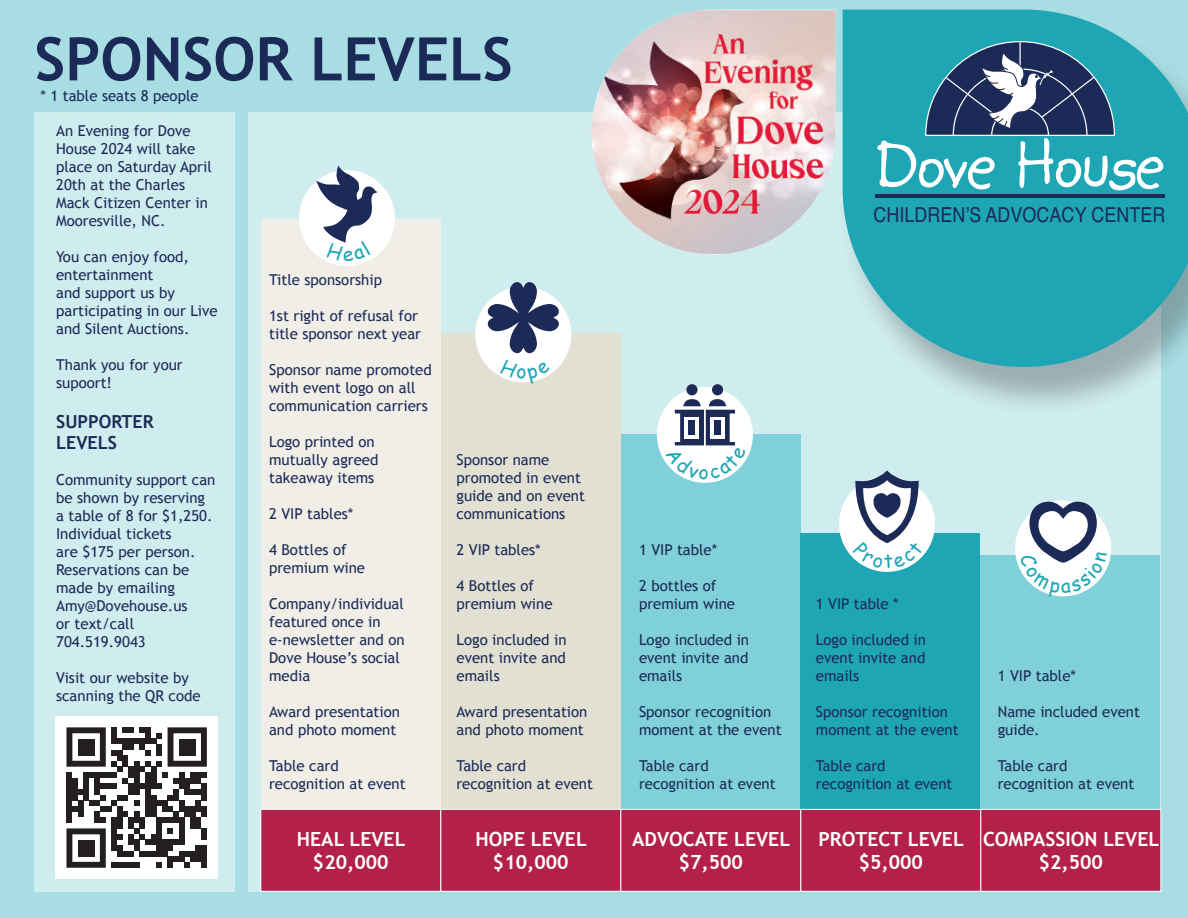
<style>
.page{position:relative;width:1188px;height:918px;background:#a8dde3}
.page>*{position:absolute;margin:0;border:0;box-sizing:border-box;transform-origin:0 0}
.t1{font:700 60px "Trebuchet MS";color:#1c2a57}
.t2{font:20.7px "Helvetica";color:#1c2a57;scale:.87 1}
.t3{font:700 19.5px/23.4px "Trebuchet MS";color:#fff;text-align:center}
.t4{font:700 18px/21.6px "Trebuchet MS";color:#1c2a57}
.t5{font:15px/18px "Trebuchet MS";color:#1c2a57}
</style>
<div class="page">
<div style="left:248px;top:112px;width:913px;height:779px;background:#cfecef"></div>
<div style="left:35px;top:112px;width:200px;height:779px;background:#cfecef"></div>
<div style="left:441px;top:333px;width:180px;height:533px;background:#e2e0d2"></div>
<div style="left:621px;top:434px;width:180px;height:432px;background:#7fd0d8"></div>
<div style="left:800px;top:533px;width:180px;height:333px;background:#1ea6b5"></div>
<div style="left:980px;top:555px;width:180px;height:255px;background:#7fd0d8"></div>
<div style="left:261px;top:219px;width:180px;height:647px;background:#f0eee7"></div>
<div style="left:838px;top:16px;width:350px;height:402px;background:#231f20;opacity:.3"></div>
<svg style="left:843px;top:10px;width:345px;height:357px;background:#3baebb"></svg>
<svg style="left:876px;top:41px;width:290px;height:159px;background:#3d90a5"></svg>
<div style="left:261px;top:809px;width:180px;height:82px;background:#b3214b"></div>
<div style="left:261px;top:809px;width:180px;height:82px;border:1px solid #fff"></div>
<div style="left:441px;top:809px;width:180px;height:82px;background:#b3214b"></div>
<div style="left:441px;top:809px;width:180px;height:82px;border:1px solid #fff"></div>
<div style="left:621px;top:809px;width:180px;height:82px;background:#b3214b"></div>
<div style="left:621px;top:809px;width:180px;height:82px;border:1px solid #fff"></div>
<div style="left:801px;top:809px;width:180px;height:82px;background:#b3214b"></div>
<div style="left:801px;top:809px;width:180px;height:82px;border:1px solid #fff"></div>
<div style="left:981px;top:809px;width:180px;height:82px;background:#b3214b"></div>
<div style="left:981px;top:809px;width:180px;height:82px;border:1px solid #fff"></div>
<div style="left:299px;top:170px;width:96px;height:96px;background:#fff;border-radius:50%"></div>
<div style="left:475px;top:286px;width:96px;height:96px;background:#fff;border-radius:50%"></div>
<svg style="left:488px;top:282px;width:71px;height:71px"></svg>
<div style="left:657px;top:387px;width:96px;height:96px;background:#fff;border-radius:50%"></div>
<div style="left:686px;top:384px;width:12px;height:11px;background:#1c2a57;border-radius:50%"></div>
<div style="left:712px;top:384px;width:11px;height:11px;background:#1c2a57;border-radius:50%"></div>
<div style="left:839px;top:476px;width:96px;height:96px;background:#fff;border-radius:50%"></div>
<div style="left:1015px;top:500px;width:96px;height:96px;background:#fff;border-radius:50%"></div>
<div style="left:55px;top:716px;width:163px;height:163px;background:#fff"></div>
<svg style="left:66px;top:727px;width:141px;height:141px"></svg>
<div style="left:78px;top:739px;width:17px;height:16px;background:#231f20"></div>
<div style="left:179px;top:739px;width:17px;height:16px;background:#231f20"></div>
<div style="left:78px;top:840px;width:17px;height:17px;background:#231f20"></div>
<img style="left:592px;top:10px;width:243px;height:244px">
<svg style="left:316px;top:166px;width:62px;height:95px"></svg>
<svg style="left:500px;top:374px;width:50px;height:9px"></svg>
<svg style="left:665px;top:399px;width:81px;height:81px"></svg>
<svg style="left:853px;top:470px;width:71px;height:99px"></svg>
<svg style="left:1018px;top:502px;width:89px;height:95px"></svg>
<h1 class="t1" style="left:35px;top:22px;width:480px">SPONSOR LEVELS</h1>
<p class="t5" style="left:40px;top:87px;width:160px">* 1 table seats 8 people</p>
<p class="t5" style="left:56px;top:122px;width:157px">An Evening for Dove<br>House 2024 will take place on Saturday April<br>20th at the Charles<br>Mack Citizen Center in<br>Mooresville, NC.</p>
<p class="t5" style="left:56px;top:248px;width:163px">You can enjoy food, entertainment<br>and support us by participating in our Live and Silent Auctions.</p>
<p class="t5" style="left:56px;top:356px;width:128px">Thank you for your supoort!</p>
<p class="t4" style="left:56px;top:411px;width:99px">SUPPORTER<br>LEVELS</p>
<p class="t5" style="left:56px;top:471px;width:161px">Community support can be shown by reserving a table of 8 for $1,250.<br>Individual tickets<br>are $175 per person.<br>Reservations can be made by emailing<br>Amy@Dovehouse.us<br>or text/call<br>704.519.9043</p>
<p class="t5" style="left:56px;top:669px;width:146px">Visit our website by scanning the QR code</p>
<p class="t5" style="left:269px;top:271px;width:114px">Title sponsorship</p>
<p class="t5" style="left:269px;top:307px;width:154px">1st right of refusal for title sponsor next year</p>
<p class="t5" style="left:269px;top:361px;width:164px">Sponsor name promoted with event logo on all communication carriers</p>
<p class="t5" style="left:269px;top:433px;width:111px">Logo printed on mutually agreed takeaway items</p>
<p class="t5" style="left:269px;top:505px;width:86px">2 VIP tables*</p>
<p class="t5" style="left:269px;top:541px;width:98px">4 Bottles of premium wine</p>
<p class="t5" style="left:269px;top:595px;width:137px">Company/individual featured once in e-newsletter and on<br>Dove House’s social media</p>
<p class="t5" style="left:269px;top:703px;width:132px">Award presentation and photo moment</p>
<p class="t5" style="left:269px;top:757px;width:138px">Table card recognition at event</p>
<p class="t5" style="left:456px;top:451px;width:130px">Sponsor name promoted in event guide and on event communications</p>
<p class="t5" style="left:456px;top:541px;width:86px">2 VIP tables*</p>
<p class="t5" style="left:456px;top:577px;width:98px">4 Bottles of premium wine</p>
<p class="t5" style="left:456px;top:631px;width:112px;text-align:justify">Logo included in event invite and emails</p>
<p class="t5" style="left:456px;top:703px;width:132px">Award presentation and photo moment</p>
<p class="t5" style="left:456px;top:757px;width:138px">Table card recognition at event</p>
<h2 class="t2" style="left:873px;top:199px;width:337px">CHILDREN’S ADVOCACY CENTER</h2>
<p class="t5" style="left:639px;top:541px;width:80px">1 VIP table*</p>
<p class="t5" style="left:639px;top:577px;width:98px">2 bottles of premium wine</p>
<p class="t5" style="left:639px;top:631px;width:112px;text-align:justify">Logo included in event invite and emails</p>
<p class="t5" style="left:639px;top:703px;width:144px">Sponsor recognition moment at the event</p>
<p class="t5" style="left:639px;top:757px;width:138px">Table card recognition at event</p>
<p class="t5" style="left:816px;top:595px;width:84px">1 VIP table *</p>
<p class="t5" style="left:816px;top:631px;width:112px;text-align:justify">Logo included in event invite and emails</p>
<p class="t5" style="left:816px;top:703px;width:144px">Sponsor recognition moment at the event</p>
<p class="t5" style="left:816px;top:757px;width:138px">Table card recognition at event</p>
<p class="t5" style="left:998px;top:667px;width:80px">1 VIP table*</p>
<p class="t5" style="left:998px;top:703px;width:144px">Name included event guide.</p>
<p class="t5" style="left:998px;top:757px;width:138px">Table card recognition at event</p>
<h3 class="t3" style="left:297px;top:827px;width:110px">HEAL LEVEL $20,000</h3>
<h3 class="t3" style="left:476px;top:827px;width:113px">HOPE LEVEL $10,000</h3>
<h3 class="t3" style="left:632px;top:827px;width:159px">ADVOCATE LEVEL $7,500</h3>
<h3 class="t3" style="left:819px;top:827px;width:147px">PROTECT LEVEL $5,000</h3>
<h3 class="t3" style="left:983px;top:827px;width:178px">COMPASSION LEVEL $2,500</h3>
</div>
